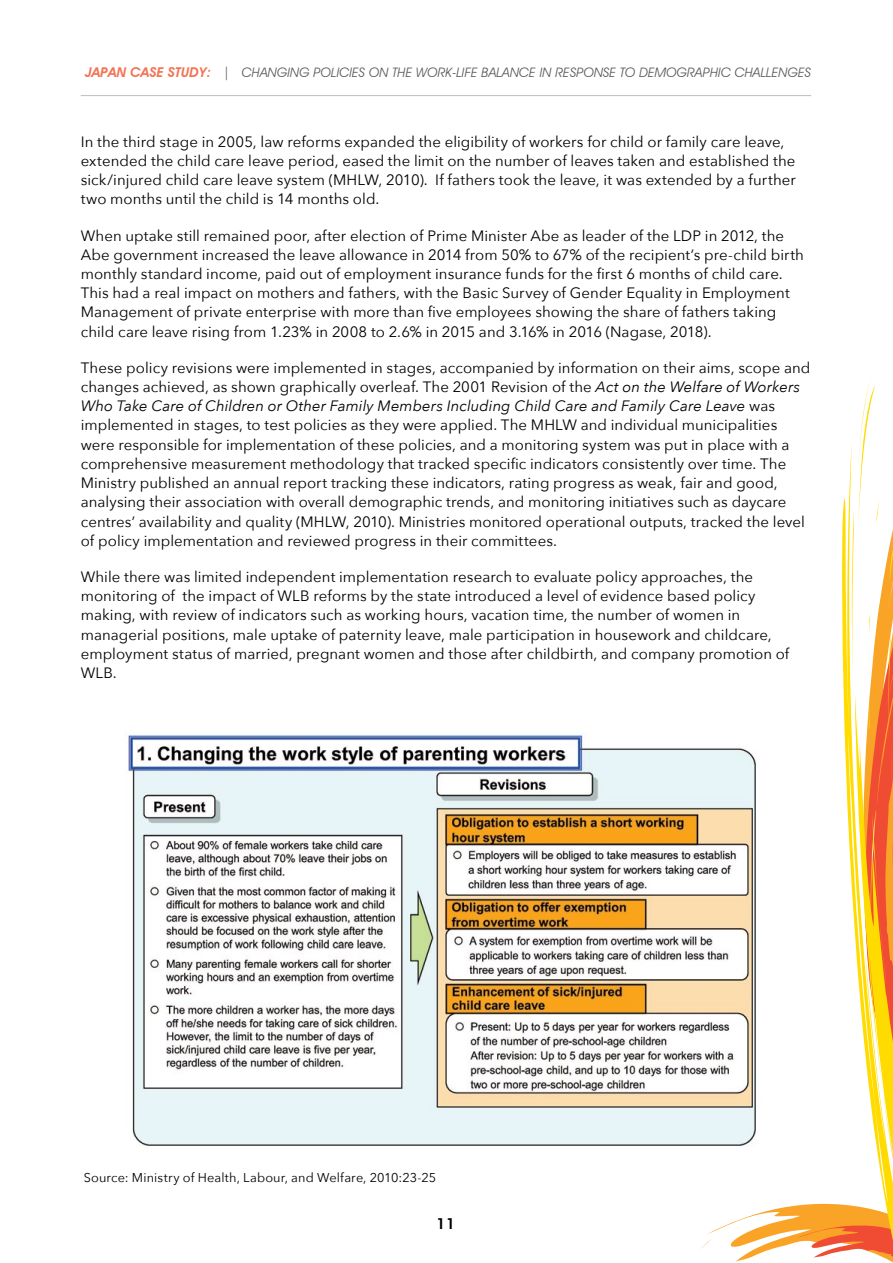
<style>
.page{position:relative;width:893px;height:1263px;background:#fff}
.page>*{position:absolute;margin:0;border:0;box-sizing:border-box;transform-origin:0 0}
.t1{font:15px/19.2px "Avenir Next";letter-spacing:.005em;color:#000}
.t2{font:600 15px "Avant Garde IT Cby BT";color:#000}
.t3{font:italic 13.05px "Avant Garde IT Cby BT";letter-spacing:.01em;color:#58595b}
.t4{font:12.75px "Avenir Next";letter-spacing:.01em;color:#000}
.s1{font-weight:600;font-size:13.5px;color:#f37354}
.s2{font-style:normal;font-size:13.5px}
.s3{font-style:italic}
</style>
<div class="page">
<hr style="left:81px;top:95px;width:730px;height:1px;background:#bcbec0">
<svg style="left:701px;top:1204px;width:140px;height:58px"></svg>
<svg style="left:841px;top:442px;width:52px;height:821px"></svg>
<svg style="left:852px;top:381px;width:41px;height:742px"></svg>
<img style="left:126px;top:735px;width:630px;height:411px">
<p class="t3" style="left:85px;top:65px;width:727px"><span class="s1">JAPAN CASE STUDY:</span> <span class="s2">|</span> CHANGING POLICIES ON THE WORK-LIFE BALANCE IN RESPONSE TO DEMOGRAPHIC CHALLENGES</p>
<p class="t1" style="left:81px;top:131px;width:717px">In the third stage in 2005, law reforms expanded the eligibility of workers for child or family care leave, extended the child care leave period, eased the limit on the number of leaves taken and established the sick/injured child care leave system (MHLW, 2010). If fathers took the leave, it was extended by a further two months until the child is 14 months old.</p>
<p class="t1" style="left:81px;top:225px;width:725px">When uptake still remained poor, after election of Prime Minister Abe as leader of the LDP in 2012, the Abe government increased the leave allowance in 2014 from 50% to 67% of the recipient’s pre-child birth monthly standard income, paid out of employment insurance funds for the first 6 months of child care.<br>This had a real impact on mothers and fathers, with the Basic Survey of Gender Equality in Employment Management of private enterprise with more than five employees showing the share of fathers taking child care leave rising from 1.23% in 2008 to 2.6% in 2015 and 3.16% in 2016 (Nagase, 2018).</p>
<p class="t1" style="left:81px;top:357px;width:731px">These policy revisions were implemented in stages, accompanied by information on their aims, scope and changes achieved, as shown graphically overleaf. The 2001 Revision of the <span class="s3">Act on the Welfare of Workers Who Take Care of Children or Other Family Members Including Child Care and Family Care Leave</span> was implemented in stages, to test policies as they were applied. The MHLW and individual municipalities were responsible for implementation of these policies, and a monitoring system was put in place with a comprehensive measurement methodology that tracked specific indicators consistently over time. The Ministry published an annual report tracking these indicators, rating progress as weak, fair and good, analysing their association with overall demographic trends, and monitoring initiatives such as daycare centres’ availability and quality (MHLW, 2010). Ministries monitored operational outputs, tracked the level of policy implementation and reviewed progress in their committees.</p>
<p class="t1" style="left:81px;top:566px;width:710px">While there was limited independent implementation research to evaluate policy approaches, the monitoring of the impact of WLB reforms by the state introduced a level of evidence based policy making, with review of indicators such as working hours, vacation time, the number of women in managerial positions, male uptake of paternity leave, male participation in housework and childcare, employment status of married, pregnant women and those after childbirth, and company promotion of WLB.</p>
<p class="t4" style="left:84px;top:1167px;width:354px">Source: Ministry of Health, Labour, and Welfare, 2010:23-25</p>
<p class="t2" style="left:436px;top:1214px;width:20px">11</p>
</div>
